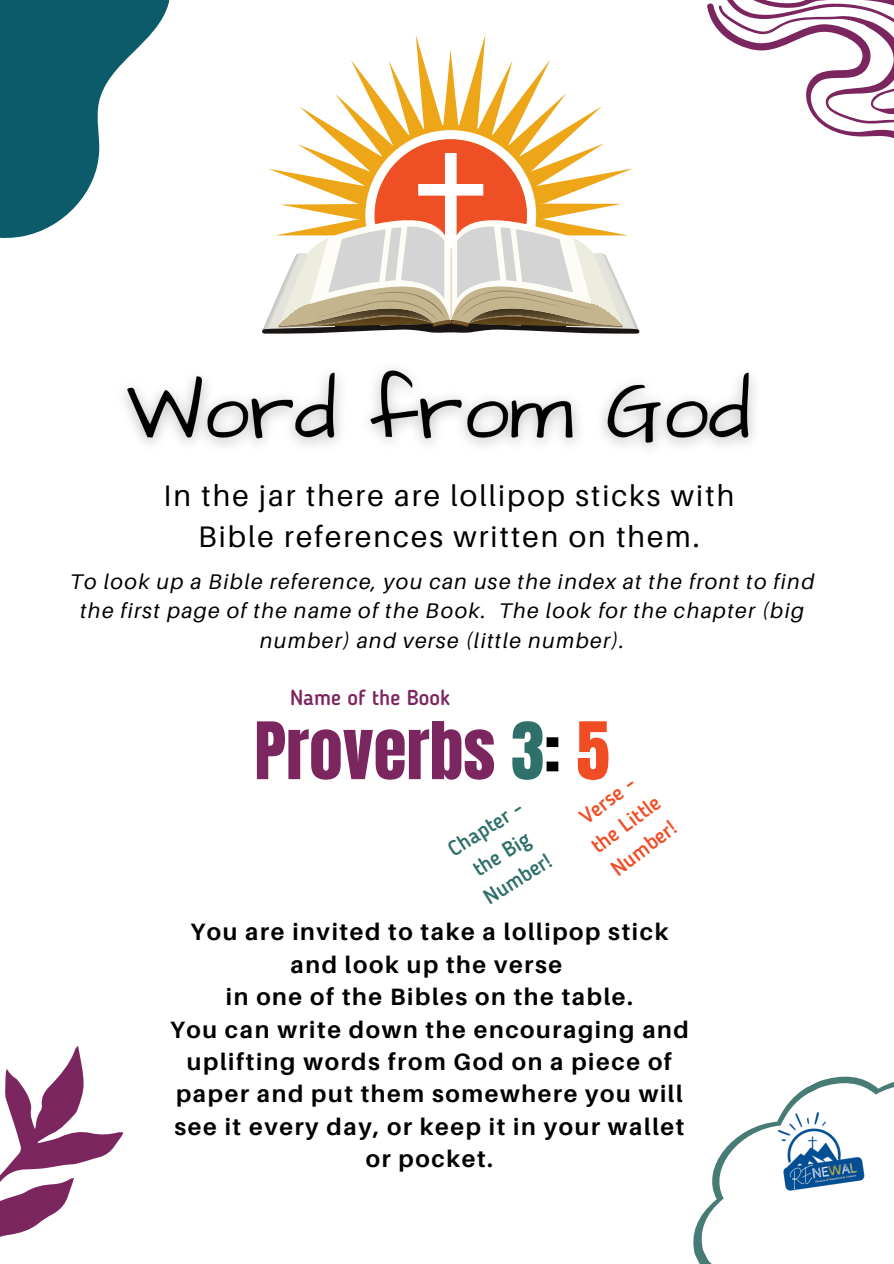
<style>
.page{position:relative;width:894px;height:1264px;background:#fff}
.page>*{position:absolute;margin:0;border:0;box-sizing:border-box;transform-origin:0 0}
.t1{font:67.2px "Anton";color:#7c265f}
.t2{font:29.7px/40.5px "Aileron";letter-spacing:.07em;color:#000;text-align:center}
.t3{font:700 23.7px/32.4px "Aileron";letter-spacing:.07em;color:#000;text-align:center}
.t4{font:500 21.45px/30px "Blogger Sans";color:#2f706a}
.t5{font:500 21.45px/30px "Blogger Sans";color:#f14d24;text-align:center}
.t6{font:500 21.45px "Blogger Sans";color:#7c265f}
.t7{font:italic 21.15px/29.2px "Aileron";letter-spacing:.07em;color:#000;text-align:center}
.s1{color:#2f706a}
.s2{color:#000}
.s3{color:#f14d24}
</style>
<div class="page">
<svg style="left:0;top:0;width:170px;height:238px;fill:#0b5b6b"></svg>
<svg style="left:0;top:1046px;width:123px;height:191px"></svg>
<svg style="left:725px;top:0;width:169px;height:139px"></svg>
<svg style="left:262px;top:35px;width:378px;height:299px"></svg>
<img style="left:124px;top:368px;width:630px;height:80px">
<svg style="left:693px;top:1076px;width:200px;height:187px"></svg>
<img style="left:769px;top:1103px;width:103px;height:103px">
<p class="t2" style="left:163px;top:475px;width:572px">In the jar there are lollipop sticks with<br>Bible references written on them.</p>
<p class="t7" style="left:70px;top:566px;width:745px">To look up a Bible reference, you can use the index at the front to find the first page of the name of the Book. The look for the chapter (big number) and verse (little number).</p>
<p class="t6" style="left:290px;top:688px;width:161px">Name of the Book</p>
<h1 class="t1" style="left:254px;top:702px;width:357px">Proverbs <span class="s1">3</span><span class="s2">:</span> <span class="s3">5</span></h1>
<p class="t4" style="left:443px;top:839px;width:85px;rotate:-32deg">Chapter - the Big<br>Number!</p>
<p class="t5" style="left:567px;top:813px;width:82px;rotate:-37deg">Verse - the Lit le<br>Number!</p>
<p class="t3" style="left:170px;top:915px;width:520px">You are invited to take a lollipop stick and look up the verse<br>in one of the Bibles on the table.<br>You can write down the encouraging and uplifting words from God on a piece of paper and put them somewhere you will see it every day, or keep it in your wallet or pocket.</p>
</div>
